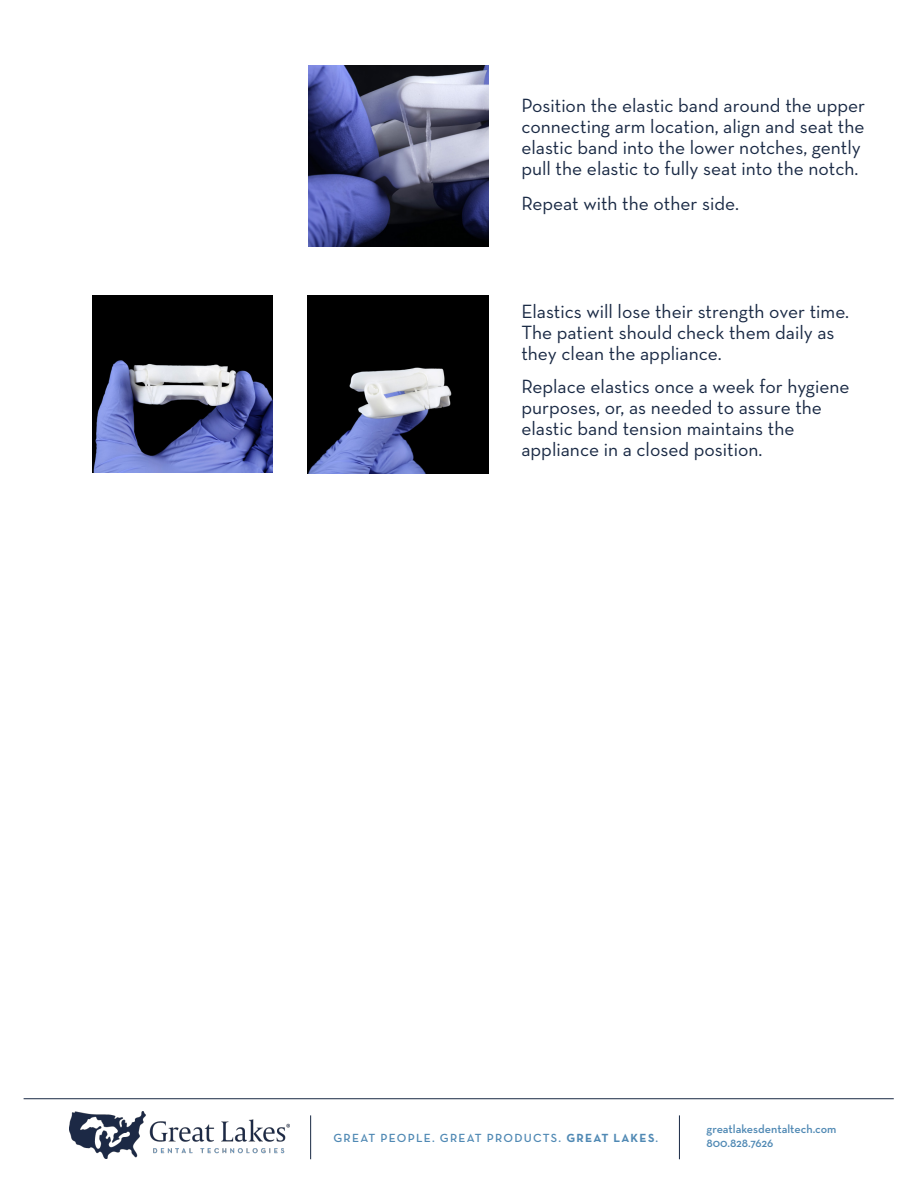
<style>
.page{position:relative;width:918px;height:1188px;background:#fff}
.page>*{position:absolute;margin:0;border:0;box-sizing:border-box;transform-origin:0 0}
.t1{font:19.5px "Neutraface Text";color:#192944}
.t2{font:600 12px "Neutraface Text";letter-spacing:.1em;color:#5089b4}
.t3{font:600 12px "Neutraface Text";color:#5089b4}
.s1{font-weight:700}
</style>
<div class="page">
<img style="left:308px;top:65px;width:180px;height:182px">
<img style="left:93px;top:295px;width:179px;height:178px">
<img style="left:308px;top:295px;width:180px;height:179px">
<hr style="left:679px;top:1115px;width:1px;height:44px;background:#192944">
<hr style="left:310px;top:1115px;width:1px;height:44px;background:#192944">
<hr style="left:24px;top:1098px;width:870px;height:1px;background:#192944">
<img style="left:69px;top:1111px;width:220px;height:47px">
<p class="t1" style="left:521px;top:94px;width:345px">Position the elastic band around the upper</p>
<p class="t1" style="left:521px;top:115px;width:345px">connecting arm location, align and seat the</p>
<p class="t1" style="left:521px;top:136px;width:341px">elastic band into the lower notches, gently</p>
<p class="t1" style="left:521px;top:157px;width:339px">pull the elastic to fully seat into the notch.</p>
<p class="t1" style="left:521px;top:191px;width:219px">Repeat with the other side.</p>
<p class="t1" style="left:521px;top:299px;width:329px">Elastics will lose their strength over time.</p>
<p class="t1" style="left:521px;top:320px;width:315px">The patient should check them daily as</p>
<p class="t1" style="left:521px;top:341px;width:202px">they clean the appliance.</p>
<p class="t1" style="left:521px;top:374px;width:330px">Replace elastics once a week for hygiene</p>
<p class="t1" style="left:521px;top:395px;width:302px">purposes, or, as needed to assure the</p>
<p class="t1" style="left:521px;top:416px;width:275px">elastic band tension maintains the</p>
<p class="t1" style="left:521px;top:437px;width:243px">appliance in a closed position.</p>
<p class="t2" style="left:334px;top:1130px;width:326px">GREAT PEOPLE. GREAT PRODUCTS. <span class="s1">GREAT LAKES</span>.</p>
<p class="t3" style="left:707px;top:1122px;width:132px">greatlakesdentaltech.com</p>
<p class="t3" style="left:707px;top:1135px;width:68px">800.828.7626</p>
</div>
